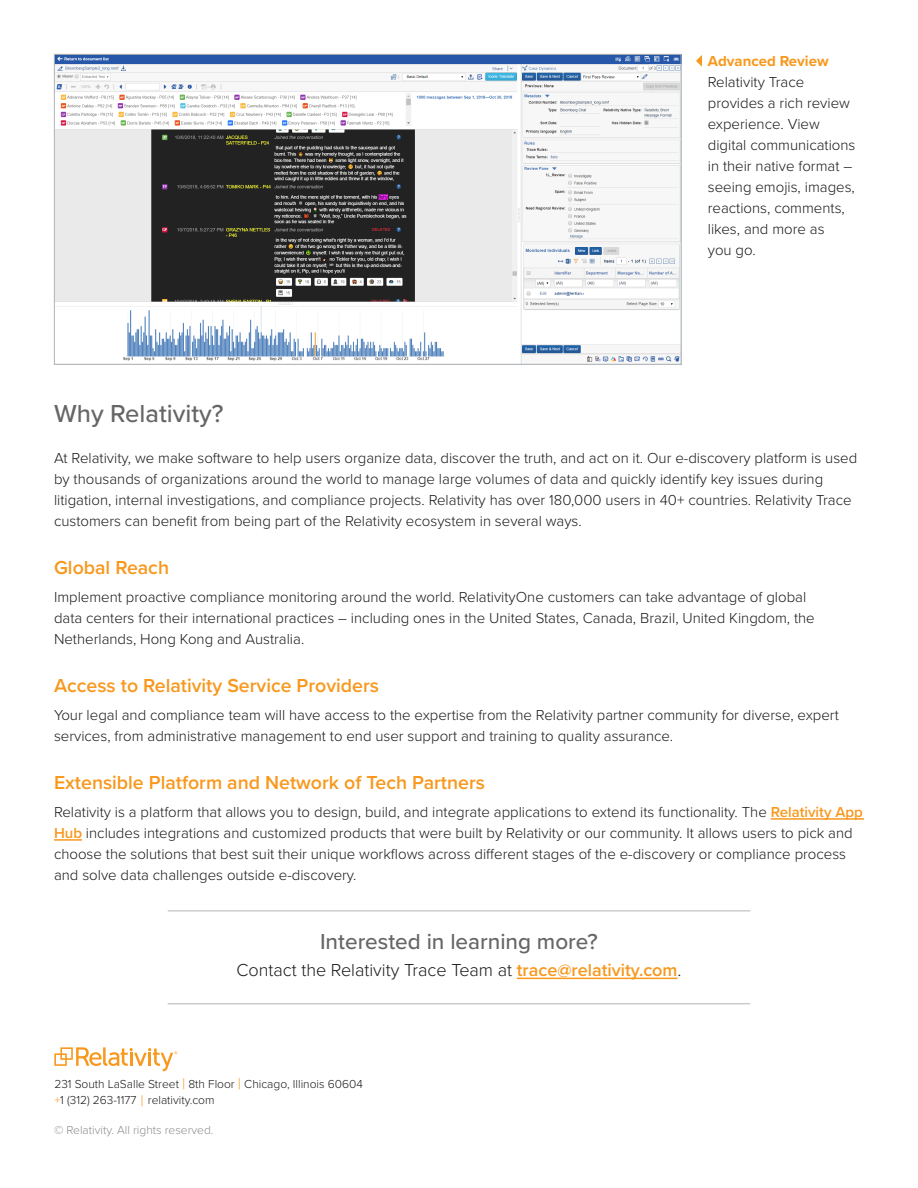
<style>
.page{position:relative;width:918px;height:1188px;background:#fff}
.page>*{position:absolute;margin:0;border:0;box-sizing:border-box;transform-origin:0 0}
.t1{font:500 25.5px "Proxima Nova";color:#666}
.Body_Copy{font:500 22.5px "Proxima Nova";color:#666}
.Subhead_1{font:600 19.5px "Proxima Nova";color:#f8981d}
.Body_Copy-2{font:300 18px "Proxima Nova";color:#1a1a1a}
.Body_Copy-3{font:300 15px/21px "Proxima Nova";color:#1a1a1a}
.t2{font:300 12px/16.5px "Proxima Nova";color:#1a1a1a}
.t3{font:300 12px "Proxima Nova";color:#8d8d8d}
.s1{font-weight:700;color:#f8981d}
.s2{font-weight:600;color:#f8981d}
.s3{font-size:15.75px;color:#f8981d}
.s4{color:#f8981d}
</style>
<div class="page">
<svg style="left:54px;top:1047px;width:123px;height:24px"></svg>
<hr style="left:771px;top:818px;width:93px;height:2px;background:#f8981d">
<hr style="left:54px;top:839px;width:28px;height:2px;background:#f8981d">
<hr style="left:517px;top:978px;width:161px;height:1px;background:#f8981d">
<hr style="left:168px;top:910px;width:582px;height:1px;background:#b3b3b3">
<hr style="left:168px;top:1003px;width:582px;height:1px;background:#b3b3b3">
<img style="left:56px;top:56px;width:623px;height:307px">
<svg style="left:696px;top:55px;width:6px;height:12px"></svg>
<p class="Body_Copy-3" style="left:708px;top:50px;width:149px"><span class="s1">Advanced Review<br></span>Relativity Trace provides a rich review experience. View digital communications in their native format – seeing emojis, images, reactions, comments, likes, and more as<br>you go.</p>
<p class="t1" style="left:54px;top:395px;width:171px">Why Relativity?</p>
<p class="Body_Copy-3" style="left:54px;top:447px;width:805px">At Relativity, we make software to help users organize data, discover the truth, and act on it. Our e-discovery platform is used by thousands of organizations around the world to manage large volumes of data and quickly identify key issues during litigation, internal investigations, and compliance projects. Relativity has over 180,000 users in 40+ countries. Relativity Trace customers can benefit from being part of the Relativity ecosystem in several ways.</p>
<p class="Subhead_1" style="left:54px;top:553px;width:117px">Global Reach</p>
<p class="Body_Copy-3" style="left:54px;top:586px;width:762px">Implement proactive compliance monitoring around the world. RelativityOne customers can take advantage of global data centers for their international practices – including ones in the United States, Canada, Brazil, United Kingdom, the<br>Netherlands, Hong Kong and Australia.</p>
<p class="Subhead_1" style="left:54px;top:671px;width:327px">Access to Relativity Service Providers</p>
<p class="Body_Copy-3" style="left:54px;top:704px;width:786px">Your legal and compliance team will have access to the expertise from the Relativity partner community for diverse, expert services, from administrative management to end user support and training to quality assurance.</p>
<p class="Subhead_1" style="left:54px;top:768px;width:433px">Extensible Platform and Network of Tech Partners</p>
<p class="Body_Copy-3" style="left:54px;top:800px;width:810px">Relativity is a platform that allows you to design, build, and integrate applications to extend its functionality. The <span class="s2">Relativity App Hub</span> includes integrations and customized products that were built by Relativity or our community. It allows users to pick and choose the solutions that best suit their unique workflows across different stages of the e-discovery or compliance process and solve data challenges outside e-discovery.</p>
<p class="Body_Copy" style="left:320px;top:924px;width:279px">Interested in learning more?</p>
<p class="Body_Copy-2" style="left:236px;top:956px;width:447px">Contact the Relativity Trace Team at <span class="s2">trace@relativity.com</span>.</p>
<p class="t2" style="left:54px;top:1075px;width:310px">231 South LaSalle Street <span class="s3">|</span> 8th Floor <span class="s3">|</span> Chicago, Illinois 60604 <span class="s4">+</span>1 (312) 263-1177 <span class="s3">|</span> relativity.com</p>
<p class="t3" style="left:54px;top:1121px;width:161px">© Relativity. All rights reserved.</p>
</div>
